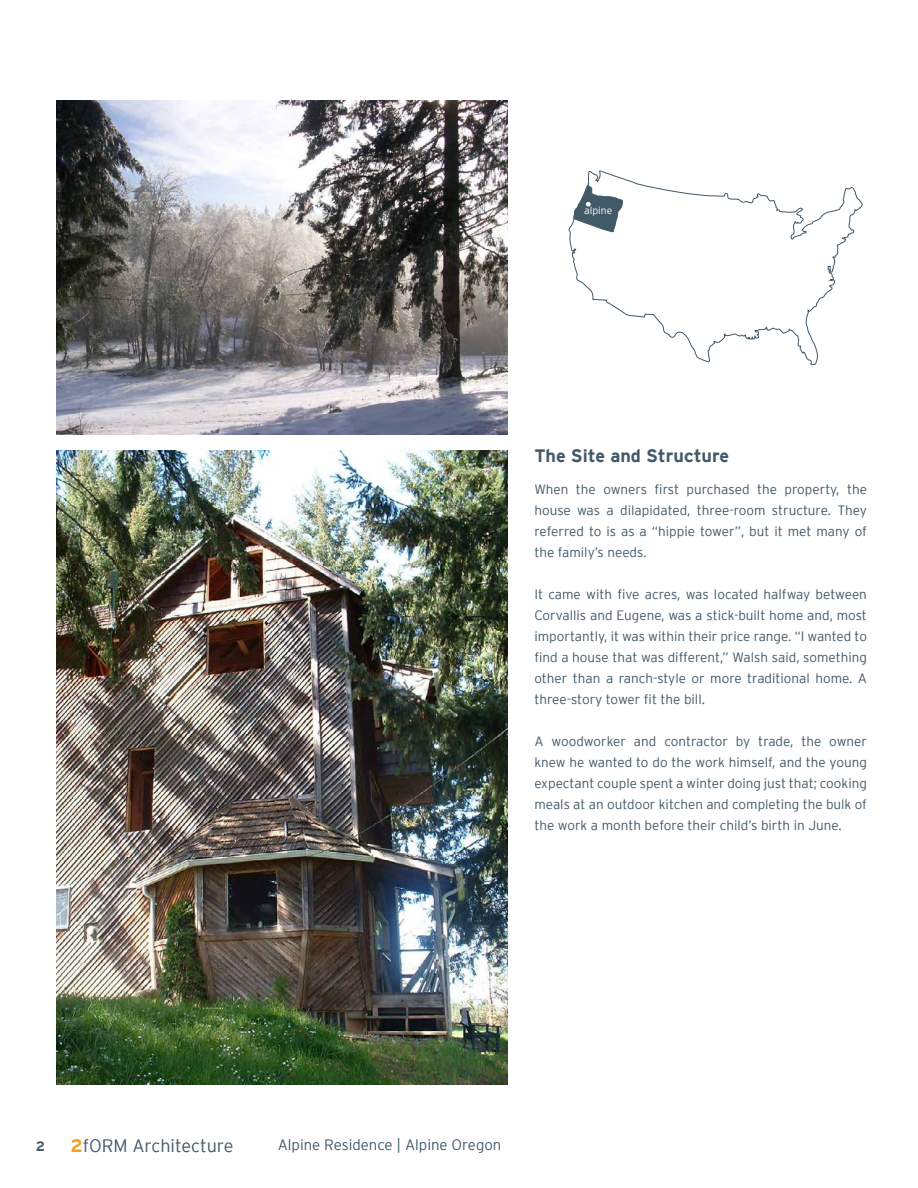
<style>
.page{position:relative;width:918px;height:1188px;background:#fff}
.page>*{position:absolute;margin:0;border:0;box-sizing:border-box;transform-origin:0 0}
.t1{font:700 18px "Interstate";color:#425968}
.t2{font:300 18px "Interstate";color:#425968}
.t3{font:300 15px "Interstate";color:#425968}
.t4{font:300 13.5px/21px "Interstate";color:#425968;text-align:justify}
.t5{font:700 13.5px "Interstate";color:#425968}
.t6{font:300 10.35px "Interstate";color:#fff}
.s1{font-weight:700;color:#f6a01a}
</style>
<div class="page">
<img style="left:56px;top:100px;width:452px;height:335px">
<img style="left:56px;top:451px;width:452px;height:633px">
<svg style="left:568px;top:170px;width:295px;height:195px"></svg>
<svg style="left:573px;top:185px;width:50px;height:48px"></svg>
<p class="t6" style="left:584px;top:205px;width:30px">alpine</p>
<h1 class="t1" style="left:534px;top:446px;width:196px">The Site and Structure</h1>
<p class="t4" style="left:534px;top:478px;width:334px">When the owners first purchased the property, the house was a dilapidated, three-room structure. They referred to is as a “hippie tower”, but it met many of the family’s needs.</p>
<p class="t4" style="left:534px;top:583px;width:334px">It came with five acres, was located halfway between Corvallis and Eugene, was a stick-built home and, most importantly, it was within their price range. “I wanted to find a house that was different,” Walsh said, something other than a ranch-style or more traditional home. A three-story tower fit the bill.</p>
<p class="t4" style="left:534px;top:730px;width:334px">A woodworker and contractor by trade, the owner knew he wanted to do the work himself, and the young expectant couple spent a winter doing just that; cooking meals at an outdoor kitchen and completing the bulk of the work a month before their child’s birth in June.</p>
<p class="t5" style="left:36px;top:1139px;width:11px">2</p>
<h1 class="t2" style="left:70px;top:1135px;width:164px"><span class="s1">2</span>fORM Architecture</h1>
<p class="t3" style="left:278px;top:1137px;width:225px">Alpine Residence | Alpine Oregon</p>
</div>
